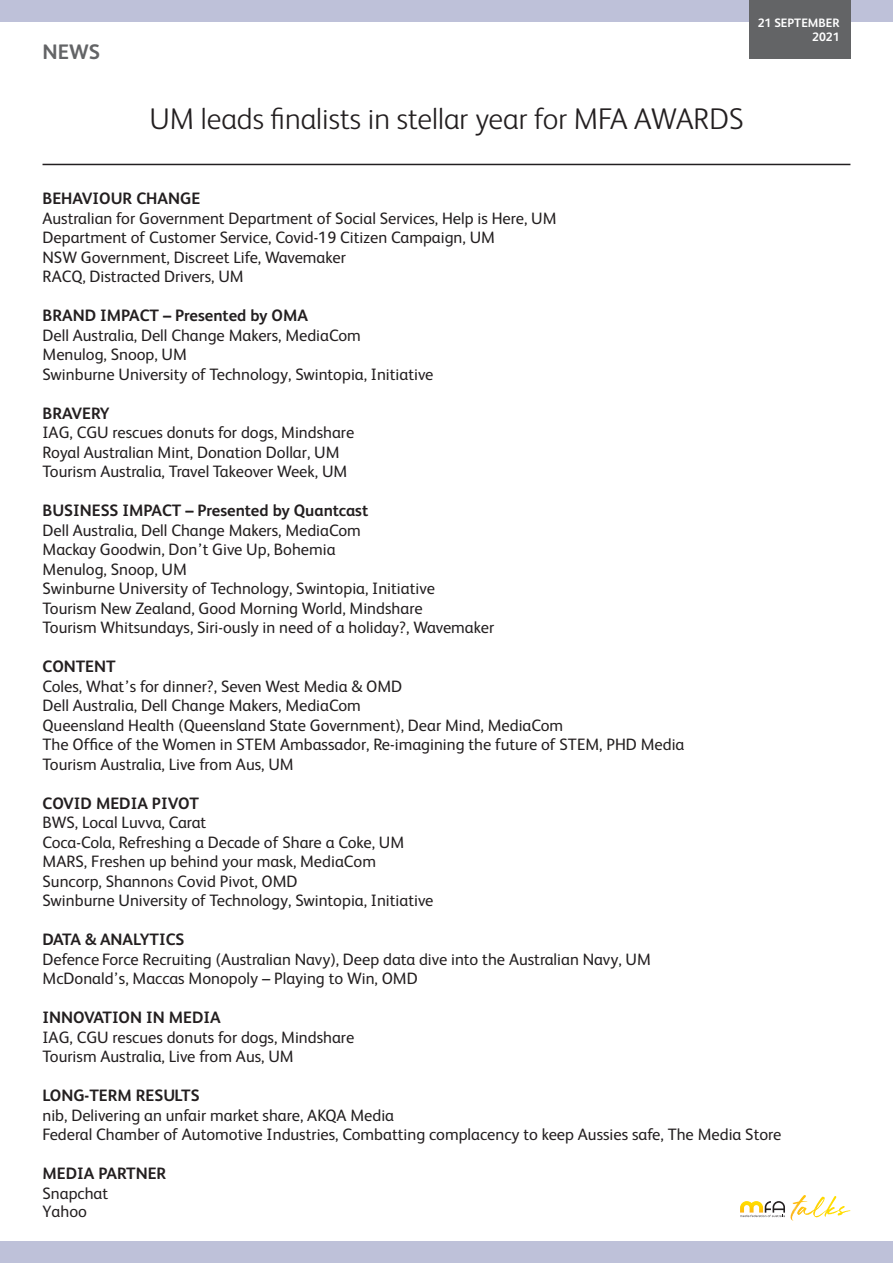
<style>
.page{position:relative;width:893px;height:1263px;background:#fff}
.page>*{position:absolute;margin:0;border:0;box-sizing:border-box;transform-origin:0 0}
.t1{font:300 30px "FS Albert";color:#231f20}
.t2{font:700 21px "FS Albert";color:#636466}
.t3{font:16.5px/19.5px "FS Albert";color:#231f20}
.t4{font:700 16.5px/19px "FS Albert";color:#231f20}
.t5{font:700 12.15px "FS Albert";color:#fff}
.s1{font-weight:700}
.s2{font-style:inherit}
.s3{font-family:"Minion Pro"}
.s4{font-weight:400}
</style>
<div class="page">
<svg style="left:740px;top:1195px;width:110px;height:25px"></svg>
<div style="left:0;top:0;width:893px;height:21px;background:#bec1d9"></div>
<div style="left:749px;top:0;width:101px;height:59px;background:#636466"></div>
<div style="left:0;top:1242px;width:893px;height:21px;background:#bec1d9"></div>
<hr style="left:43px;top:164px;width:807px;height:1px;background:#231f20">
<p class="t2" style="left:43px;top:37px;width:59px">NEWS</p>
<p class="t5" style="left:758px;top:14px;width:83px">21 SEPTEMBER</p>
<p class="t5" style="left:812px;top:29px;width:29px">2021</p>
<p class="t1" style="left:149px;top:99px;width:596px">UM leads finalists in stellar year for MFA AWARDS</p>
<p class="t3" style="left:43px;top:188px;width:516px"><span class="s1">BEHAVIOUR CHANGE<br></span>Australian for Government Department of Social Services, Help is Here, UM Department of Customer Service, Covid-19 Citizen Campaign, UM<br>NSW Government, Discreet Life, Wavemaker<br>RACQ, Distracted Drivers, UM</p>
<p class="t3" style="left:43px;top:305px;width:392px"><span class="s1">BRAND IMPACT – Presented by OMA<br></span>Dell Australia, Dell Change Makers, MediaCom<br>Menulog, Snoop, UM<br>Swinburne University of Technology, Swintopia, Initiative</p>
<p class="t3" style="left:43px;top:402px;width:313px"><span class="s1">BRAVERY<br></span>IAG, CGU rescues donuts for dogs, Mindshare Royal Australian Mint, Donation Dollar, UM Tourism Australia, Travel Takeover Week, UM</p>
<p class="t3" style="left:43px;top:500px;width:453px"><span class="s1">BUSINESS IMPACT – Presented by Quantcast<br></span>Dell Australia, Dell Change Makers, MediaCom<br>Mackay Goodwin, Don’t Give Up, Bohemia<br>Menulog, Snoop, UM<br>Swinburn<span class="s2">e</span> University of Technology, Swintopia, Initiative<br>Tourism New Zealand, Good Morning World, Mindshare<br>Tourism Whitsundays, Siri-ously in need of a holiday?, Wavemaker</p>
<p class="t3" style="left:43px;top:656px;width:643px"><span class="s1">CONTENT<br></span>Coles, What’s for dinner?, Seven West Media &amp; OMD<br>Dell Australia, Dell Change Makers, MediaCom<br>Queensland Health (Queensland State Government), Dear Mind, MediaCom<br>The Office of the Women in STEM Ambassador, Re-imagining the future of STEM, PHD Media Tourism Australia, Live from Aus, UM</p>
<p class="t3" style="left:43px;top:792px;width:392px"><span class="s1">COVID MEDIA PIVOT<br></span>BWS, Local Luvva, Carat<br>Coca-Cola, Refreshing a Decade of Share a Coke, UM MARS, Freshen up behind your mask, MediaCom Suncorp, Shannon<span class="s3">s</span> Covid Pivot, OMD<br>Swinburne University of Technology, Swintopia, Initiative</p>
<p class="t3" style="left:43px;top:929px;width:610px"><span class="s1">DATA &amp; ANALYTICS<br></span>Defence Force Recruiting (Australian Navy), Deep data dive into the Australian Navy, UM<br>McDonald’s, Maccas Monopoly – Playing to Win, OMD</p>
<p class="t3" style="left:43px;top:1007px;width:313px"><span class="s1">INNOVATION IN MEDIA<br></span>IAG, CGU rescues donuts for dogs, Mindshare<br>Tourism Australia, Live from Aus, UM</p>
<p class="t3" style="left:43px;top:1085px;width:740px"><span class="s1">LONG-TERM RESULTS<br></span>nib, Delivering an unfair market share, AKQA Media<br>Federal Chamber of Automotive Industries, Combatting complacency to keep Aussies safe, The Media Store</p>
<p class="t4" style="left:43px;top:1163px;width:125px">MEDIA PARTNER<br><span class="s4">Snapchat<br></span><span class="s4">Yahoo</span></p>
</div>
